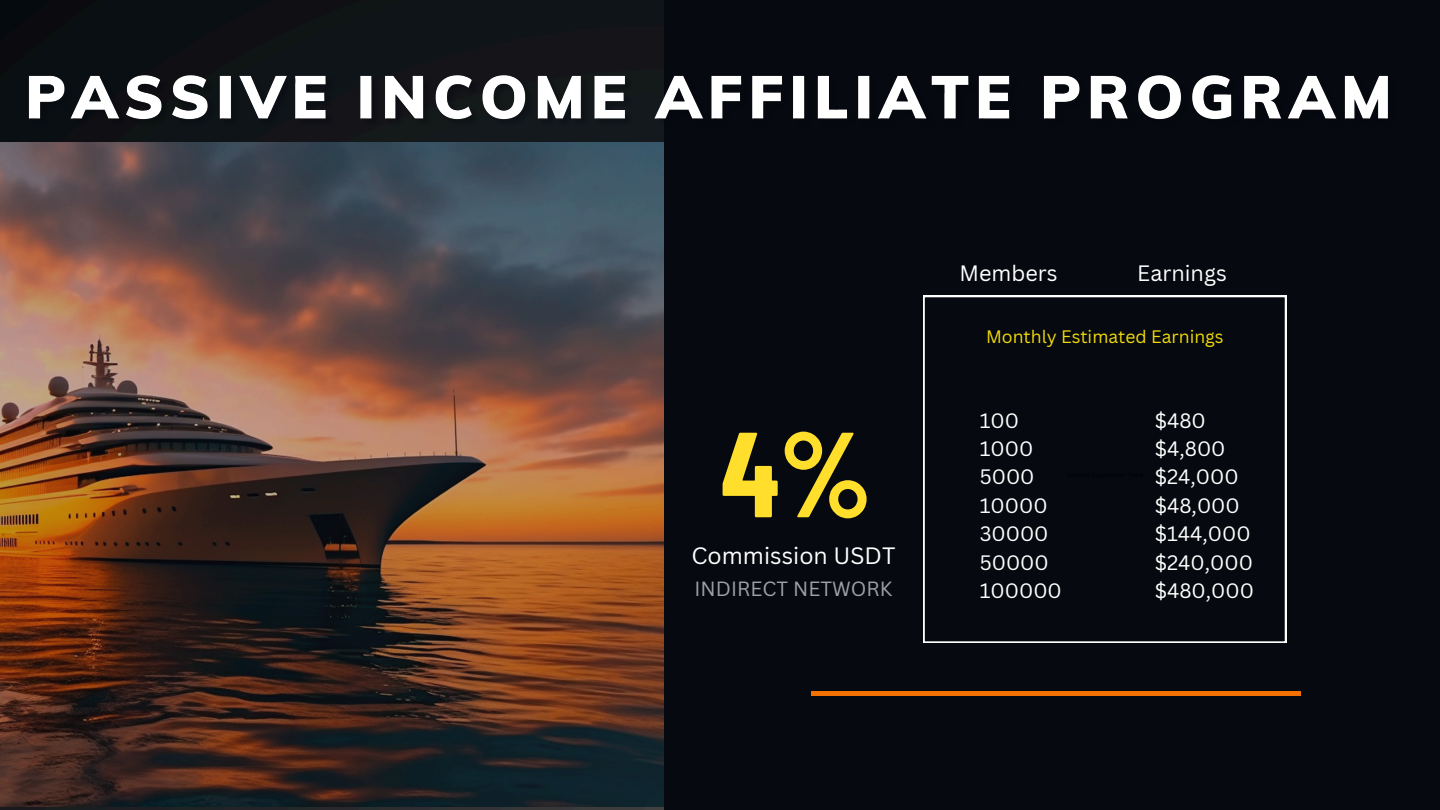
<style>
.page{position:relative;width:1440px;height:810px;background:#06090f}
.page>*{position:absolute;margin:0;border:0;box-sizing:border-box;transform-origin:0 0}
.t1{font:700 120.8px "Barlow Condensed";color:#ffdf2b}
.t2{font:23px "Canva Sans";color:#fff}
.t3{font:21.7px "Canva Sans";color:#fff}
.t4{font:20.3px/28.4px "Canva Sans";color:#fff}
.t5{font:20px "Canva Sans";color:#9fa0a4}
.t6{font:17.6px "Canva Sans";color:#f1da09}
</style>
<div class="page">
<div style="left:811px;top:691px;width:489px;height:5px;background:#f27100"></div>
<img style="left:0;top:0;width:664px;height:810px">
<svg style="left:923px;top:296px;width:363px;height:347px"></svg>
<img style="left:0;top:142px;width:664px;height:664px">
<img style="left:24px;top:58px;width:1364px;height:76px">
<h3 class="t1" style="left:721px;top:396px;width:153px">4%</h3>
<p class="t2" style="left:691px;top:539px;width:206px">Commission USDT</p>
<h3 class="t5" style="left:695px;top:575px;width:199px">INDIRECT NETWORK</h3>
<h5 class="t3" style="left:960px;top:258px;width:100px">Members</h5>
<h5 class="t3" style="left:1137px;top:258px;width:91px">Earnings</h5>
<h5 class="t6" style="left:986px;top:324px;width:239px">Monthly Estimated Earnings</h5>
<h1 class="t4" style="left:980px;top:406px;width:84px">100<br>1000<br>5000<br>10000<br>30000<br>50000<br>100000</h1>
<h6 class="t4" style="left:1155px;top:406px;width:101px">$480 $4,800 $24,000 $48,000 $144,000 $240,000 $480,000</h6>
</div>
